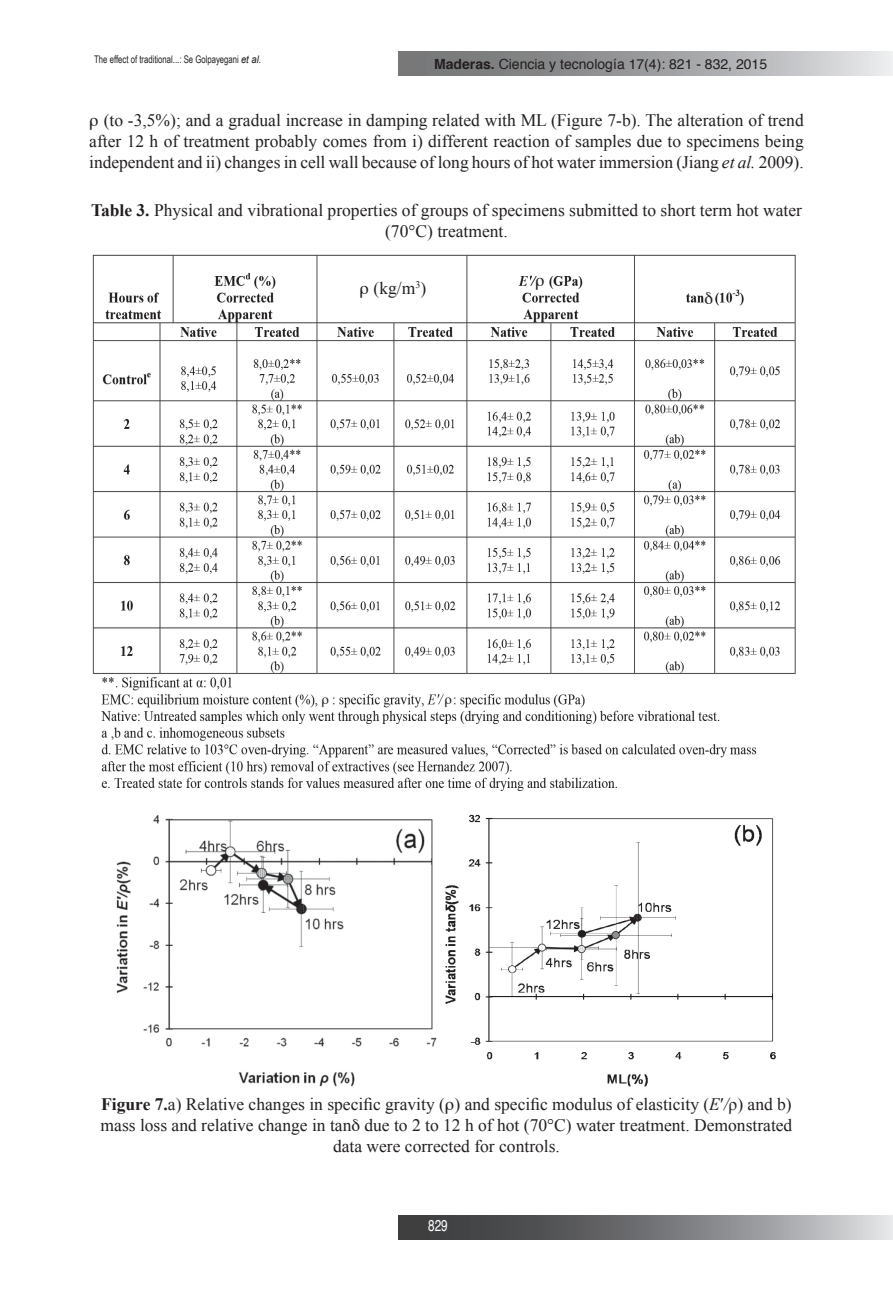
<style>
.page{position:relative;width:893px;height:1315px;background:#fff}
.page>*{position:absolute;margin:0;border:0;box-sizing:border-box;transform-origin:0 0}
.t1{font:17.5px/21px "Times New Roman";color:#231f20;text-align:center}
.t2{font:15.75px "Helvetica";color:#fff;scale:.75 1}
.t3{font:14px "Helvetica";color:#231f20}
.t4{font:10.5px "Arial Narrow";color:#231f20;scale:.9 1}
.s1{font-family:"Arial";font-style:italic}
.s2{font-weight:700}
.s3{font-style:italic}
</style>
<div class="page">
<svg style="left:398px;top:51px;width:495px;height:24px;background:#a2a2a4"></svg>
<svg style="left:398px;top:1215px;width:495px;height:24px;background:#7a7b7d"></svg>
<img style="left:92px;top:254px;width:704px;height:537px">
<img style="left:116px;top:814px;width:660px;height:273px">
<svg style="left:705px;top:291px;width:8px;height:13px"></svg>
<svg style="left:536px;top:278px;width:8px;height:12px"></svg>
<svg style="left:322px;top:697px;width:6px;height:10px"></svg>
<svg style="left:445px;top:697px;width:6px;height:10px"></svg>
<svg style="left:361px;top:285px;width:7px;height:13px"></svg>
<p class="t4" style="left:94px;top:52px;width:187px">The effect of traditional...: Se Golpayegani <span class="s1">et al.</span></p>
<p class="t3" style="left:434px;top:53px;width:335px"><span class="s2">Maderas.</span> Ciencia y tecnología 17(4): 821 - 832, 2015</p>
<p class="t1" style="left:89px;top:110px;width:716px;text-align:justify;text-indent:14px">(to -3,5%); and a gradual increase in damping related with ML (Figure 7-b). The alteration of trend after 12 h of treatment probably comes from i) different reaction of samples due to specimens being independent and ii) changes in cell wall because of long hours of hot water immersion (Jiang <span class="s3">et al.</span> 2009).</p>
<p class="t1" style="left:91px;top:199px;width:712px"><span class="s2">Table 3.</span> Physical and vibrational properties of groups of specimens submitted to short term hot water (70°C) treatment.</p>
<p class="t1" style="left:374px;top:277px;width:54px">(kg/m<sup>3</sup>)</p>
<p class="t1" style="left:101px;top:1093px;width:693px"><span class="s2">Figure 7.</span>a) Relative changes in specific gravity ( ) and specific modulus of elasticity (<span class="s3">E</span>′<span class="s3">/</span>ρ) and b) mass loss and relative change in tan due to 2 to 12 h of hot (70°C) water treatment. Demonstrated data were corrected for controls.</p>
<p class="t2" style="left:428px;top:1213px;width:28px">829</p>
</div>
